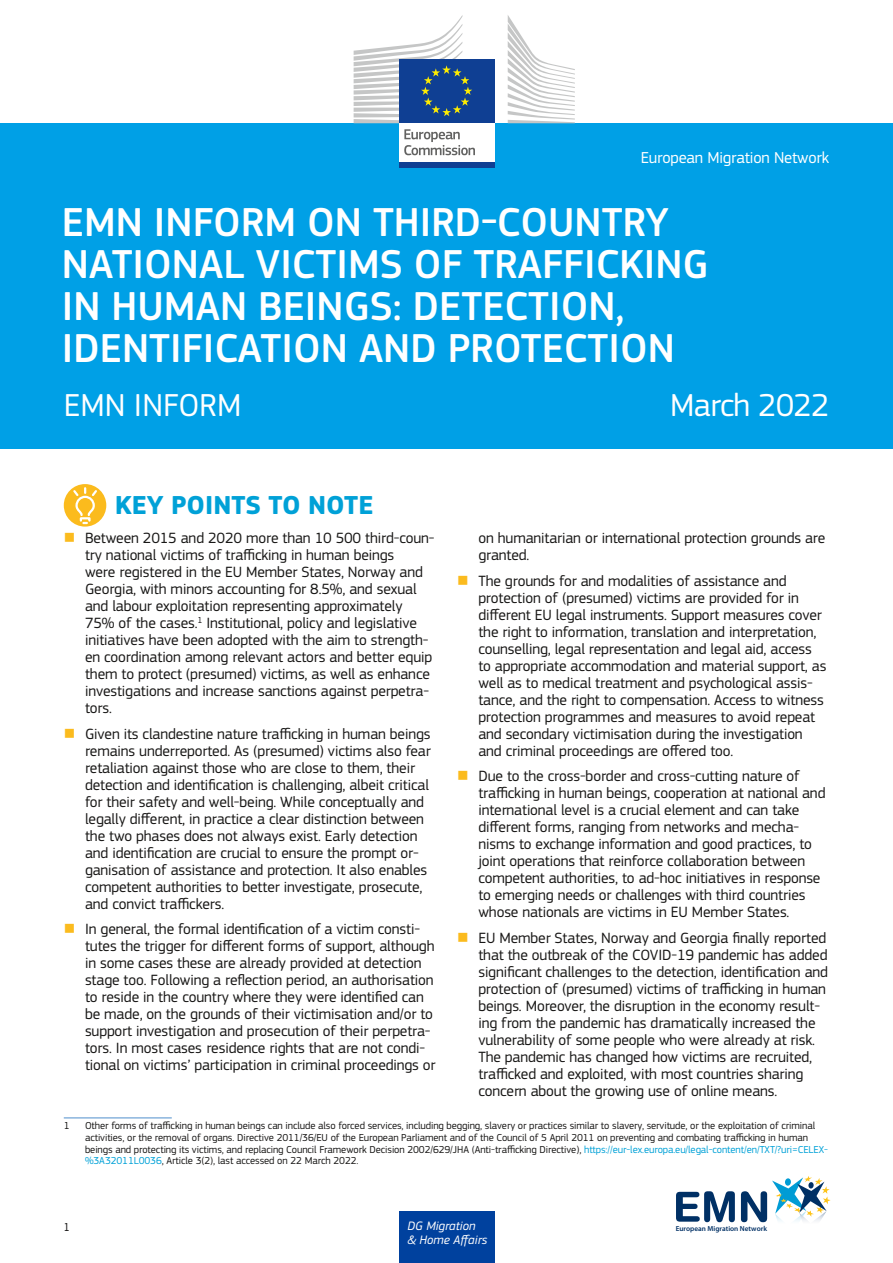
<style>
.page{position:relative;width:893px;height:1263px;background:#fff}
.page>*{position:absolute;margin:0;border:0;box-sizing:border-box;transform-origin:0 0}
.t1{font:500 42px/42px "EC Square Sans Pro";color:#fff}
.t2{font:33px "EC Square Sans Pro";letter-spacing:-.015em;color:#fff}
.t3{font:700 27px "EC Square Sans Pro";color:#00a1d7}
.t4{font:16.5px "EC Square Sans Pro";letter-spacing:-.01em;color:#fff}
.t5{font:15.45px/17px "EC Square Sans Pro";letter-spacing:-.01em;color:#181716}
.t6{font:italic 12.75px/14.1px "EC Square Sans Pro";color:#fff}
.t7{font:12px "EC Square Sans Cond Pro";color:#181716}
.t8{font:10.5px/11.6px "EC Square Sans Pro";letter-spacing:-.01em;color:#181716}
.t9{font:600 7.2px "Myriad Pro";color:#003065}
.s1{color:#fbbb1e}
.s2{color:#00a1d7}
</style>
<div class="page">
<div style="left:399px;top:1212px;width:95px;height:51px;background:#00419e"></div>
<div style="left:0;top:123px;width:893px;height:326px;background:#00a0e6"></div>
<div style="left:399px;top:121px;width:95px;height:43px;background:#fff"></div>
<div style="left:399px;top:59px;width:95px;height:64px;background:#0f3f93"></div>
<svg style="left:354px;top:15px;width:118px;height:108px"></svg>
<div style="left:399px;top:163px;width:95px;height:5px;background:#0f3f93"></div>
<svg style="left:508px;top:15px;width:67px;height:108px"></svg>
<svg style="left:404px;top:129px;width:71px;height:26px"></svg>
<svg style="left:676px;top:1191px;width:59px;height:31px"></svg>
<svg style="left:741px;top:1176px;width:89px;height:47px"></svg>
<hr style="left:64px;top:1117px;width:108px;height:1px;background:#4e8fcc">
<div style="left:64px;top:484px;width:42px;height:43px;background:#fbbb1d;border-radius:50%"></div>
<svg style="left:71px;top:488px;width:28px;height:36px"></svg>
<p class="t4" style="left:641px;top:148px;width:190px">European Migration Network</p>
<h1 class="t1" style="left:62px;top:202px;width:648px">EMN INFORM ON THIRD-COUNTRY<br>NATIONAL VICTIMS OF TRAFFICKING<br>IN HUMAN BEINGS: DETECTION,<br>IDENTIFICATION AND PROTECTION</h1>
<h2 class="t2" style="left:64px;top:386px;width:179px">EMN INFORM</h2>
<h2 class="t2" style="left:670px;top:386px;width:161px">March 2022</h2>
<h3 class="t3" style="left:115px;top:488px;width:260px">KEY POINTS TO NOTE</h3>
<p class="t5" style="left:85px;top:530px;width:351px;text-indent:-21px"><span class="s1">■</span> Between 2015 and 2020 more than 10 500 third-coun&shy;try national victims of trafficking in human beings<br>were registered in the EU Member States, Norway and Georgia, with minors accounting for 8.5%, and sexual and labour exploitation representing approximately 75% of the cases.<sup>1</sup> Institutional, policy and legislative initiatives have been adopted with the aim to strength&shy;en coordination among relevant actors and better equip them to protect (presumed) victims, as well as enhance investigations and increase sanctions against perpetra&shy;tors.</p>
<p class="t5" style="left:85px;top:725px;width:347px;text-indent:-21px"><span class="s1">■</span> Given its clandestine nature trafficking in human beings remains underreported. As (presumed) victims also fear retaliation against those who are close to them, their detection and identification is challenging, albeit critical for their safety and well-being. While conceptually and legally different, in practice a clear distinction between the two phases does not always exist. Early detection and identification are crucial to ensure the prompt or&shy;ganisation of assistance and protection. It also enables competent authorities to better investigate, prosecute, and convict traffickers.</p>
<p class="t5" style="left:85px;top:921px;width:352px;text-indent:-21px"><span class="s1">■</span> In general, the formal identification of a victim consti&shy;tutes the trigger for different forms of support, although in some cases these are already provided at detection stage too. Following a reflection period, an authorisation to reside in the country where they were identified can be made, on the grounds of their victimisation and/or to support investigation and prosecution of their perpetra&shy;tors. In most cases residence rights that are not condi&shy;tional on victims’ participation in criminal proceedings or</p>
<p class="t5" style="left:478px;top:530px;width:348px">on humanitarian or international protection grounds are granted.</p>
<p class="t5" style="left:478px;top:572px;width:349px;text-indent:-21px"><span class="s1">■</span> The grounds for and modalities of assistance and protection of (presumed) victims are provided for in different EU legal instruments. Support measures cover the right to information, translation and interpretation, counselling, legal representation and legal aid, access to appropriate accommodation and material support, as well as to medical treatment and psychological assis&shy;tance, and the right to compensation. Access to witness protection programmes and measures to avoid repeat and secondary victimisation during the investigation and criminal proceedings are offered too.</p>
<p class="t5" style="left:478px;top:768px;width:349px;text-indent:-21px"><span class="s1">■</span> Due to the cross-border and cross-cutting nature of trafficking in human beings, cooperation at national and international level is a crucial element and can take different forms, ranging from networks and mecha&shy;nisms to exchange information and good practices, to joint operations that reinforce collaboration between competent authorities, to ad-hoc initiatives in response to emerging needs or challenges with third countries whose nationals are victims in EU Member States.</p>
<p class="t5" style="left:478px;top:929px;width:351px;text-indent:-21px"><span class="s1">■</span> EU Member States, Norway and Georgia finally reported that the outbreak of the COVID-19 pandemic has added significant challenges to the detection, identification and protection of (presumed) victims of trafficking in human beings. Moreover, the disruption in the economy result&shy;ing from the pandemic has dramatically increased the vulnerability of some people who were already at risk.<br>The pandemic has changed how victims are recruited, trafficked and exploited, with most countries sharing concern about the growing use of online means.</p>
<p class="t8" style="left:64px;top:1120px;width:7px">1</p>
<p class="t8" style="left:85px;top:1120px;width:745px">Other forms of trafficking in human beings can include also forced services, including begging, slavery or practices similar to slavery, servitude, or the exploitation of criminal activities, or the removal of organs. Directive 2011/36/EU of the European Parliament and of the Council of 5 April 2011 on preventing and combating trafficking in human beings and protecting its victims, and replacing Council Framework Decision 2002/629/JHA (Anti-trafficking Directive), <span class="s2">https://eur-lex.europa.eu/legal-content/en/TXT/?uri=CELEX-%3A32011L0036</span>, Article 3(2), last accessed on 22 March 2022.</p>
<p class="t7" style="left:64px;top:1220px;width:7px">1</p>
<p class="t6" style="left:407px;top:1219px;width:82px">DG Migration &amp; Home Affairs</p>
<p class="t9" style="left:676px;top:1224px;width:93px">European Migration Network</p>
</div>
